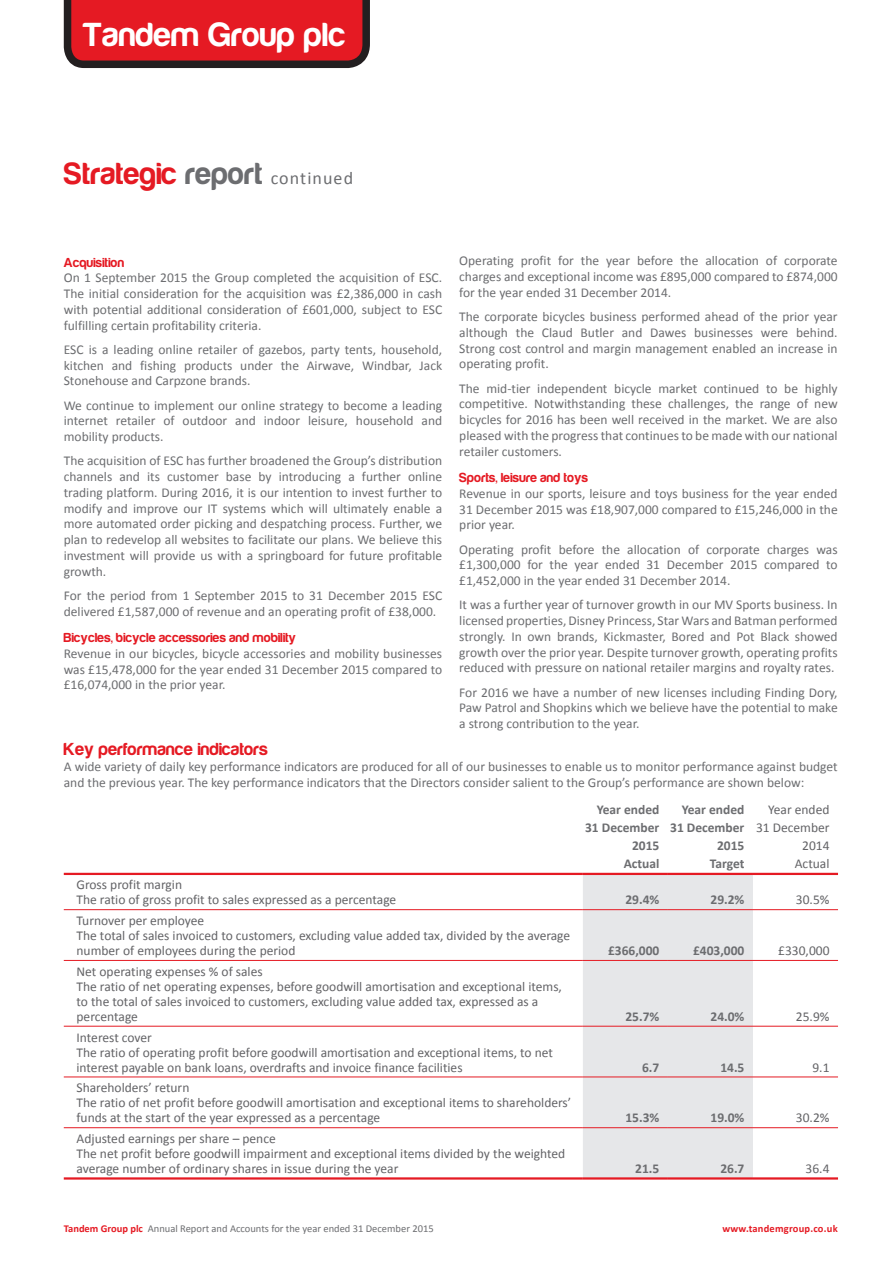
<style>
.page{position:relative;width:893px;height:1263px;background:#fff}
.page>*{position:absolute;margin:0;border:0;box-sizing:border-box;transform-origin:0 0}
.t1{font:700 34.5px "Harabara";letter-spacing:.02em;color:#fff}
.headingLevelOne{font:700 31.5px "Harabara";letter-spacing:.02em;color:#e51a23}
.headingLevelTwo{font:700 18px "Harabara";letter-spacing:.02em;color:#e51a23}
.Body{font:13.5px/15.8px "Calibri";color:#6c6d70;text-align:justify}
.TablePlainText{font:13.5px/15px "Calibri";color:#636366}
.TableDefault{font:700 13.5px "Calibri";color:#6c6d70}
.headingLevelThree{font:700 13.5px "Harabara";letter-spacing:.02em;color:#e51a23}
.TableHeader{font:700 13.5px/18px "Calibri";color:#6c6d70;text-align:right}
.TableDefault-2{font:13.5px "Calibri";color:#636366}
.TableHeader-2{font:13.5px/18px "Calibri";color:#636366;text-align:right}
.t2{font:10.5px "Calibri";color:#6c6d70}
.t3{font:700 10.5px "Calibri";letter-spacing:.02em;color:#e51a23}
.s1{color:#6c6d70}
.s2{font-family:"Calibri";font-weight:400;font-size:18px;color:#6c6d70}
.s3{font-weight:700;color:#e51a23}
</style>
<div class="page">
<div style="left:583px;top:875px;width:170px;height:302px;background:#e6e7e9"></div>
<hr style="left:64px;top:909px;width:519px;height:1px;background:#e51a23">
<hr style="left:64px;top:960px;width:519px;height:1px;background:#e51a23">
<hr style="left:64px;top:1026px;width:519px;height:1px;background:#e51a23">
<hr style="left:64px;top:1076px;width:519px;height:1px;background:#e51a23">
<hr style="left:583px;top:909px;width:85px;height:1px;background:#e51a23">
<hr style="left:668px;top:909px;width:85px;height:1px;background:#e51a23">
<hr style="left:753px;top:909px;width:85px;height:1px;background:#e51a23">
<hr style="left:583px;top:960px;width:85px;height:1px;background:#e51a23">
<hr style="left:668px;top:960px;width:85px;height:1px;background:#e51a23">
<hr style="left:753px;top:960px;width:85px;height:1px;background:#e51a23">
<hr style="left:583px;top:1026px;width:85px;height:1px;background:#e51a23">
<hr style="left:668px;top:1026px;width:85px;height:1px;background:#e51a23">
<hr style="left:753px;top:1026px;width:85px;height:1px;background:#e51a23">
<hr style="left:583px;top:1076px;width:85px;height:1px;background:#e51a23">
<hr style="left:668px;top:1076px;width:85px;height:1px;background:#e51a23">
<hr style="left:753px;top:1076px;width:85px;height:1px;background:#e51a23">
<hr style="left:64px;top:1177px;width:519px;height:2px;background:#e51a23">
<hr style="left:64px;top:1127px;width:519px;height:1px;background:#e51a23">
<hr style="left:64px;top:873px;width:519px;height:2px;background:#e51a23">
<hr style="left:583px;top:1177px;width:85px;height:2px;background:#e51a23">
<hr style="left:668px;top:1177px;width:85px;height:2px;background:#e51a23">
<hr style="left:583px;top:1127px;width:85px;height:1px;background:#e51a23">
<hr style="left:668px;top:1127px;width:85px;height:1px;background:#e51a23">
<hr style="left:583px;top:873px;width:85px;height:2px;background:#e51a23">
<hr style="left:668px;top:873px;width:85px;height:2px;background:#e51a23">
<hr style="left:753px;top:1177px;width:85px;height:2px;background:#e51a23">
<hr style="left:753px;top:1127px;width:85px;height:1px;background:#e51a23">
<hr style="left:753px;top:873px;width:85px;height:2px;background:#e51a23">
<svg style="left:63px;top:0;width:307px;height:68px;background:#c81d25"></svg>
<h1 class="t1" style="left:83px;top:17px;width:264px">Tandem Group plc</h1>
<p class="headingLevelOne" style="left:64px;top:157px;width:291px">Strategic <span class="s1">report</span> <span class="s2">continued</span></p>
<p class="headingLevelThree" style="left:64px;top:255px;width:62px">Acquisition</p>
<p class="Body" style="left:64px;top:270px;width:380px">On 1 September 2015 the Group completed the acquisition of ESC.<br>The initial consideration for the acquisition was £2,386,000 in cash with potential additional consideration of £601,000, subject to ESC fulfilling certain profitability criteria.</p>
<p class="Body" style="left:64px;top:342px;width:380px">ESC is a leading online retailer of gazebos, party tents, household, kitchen and fishing products under the Airwave, Windbar, Jack Stonehouse and Carpzone brands.</p>
<p class="Body" style="left:64px;top:397px;width:380px">We continue to implement our online strategy to become a leading internet retailer of outdoor and indoor leisure, household and mobility products.</p>
<p class="Body" style="left:64px;top:453px;width:380px">The acquisition of ESC has further broadened the Group’s distribution channels and its customer base by introducing a further online trading platform. During 2016, it is our intention to invest further to modify and improve our IT systems which will ultimately enable a more automated order picking and despatching process. Further, we plan to redevelop all websites to facilitate our plans. We believe this investment will provide us with a springboard for future profitable growth.</p>
<p class="Body" style="left:64px;top:588px;width:380px">For the period from 1 September 2015 to 31 December 2015 ESC delivered £1,587,000 of revenue and an operating profit of £38,000.</p>
<p class="headingLevelThree" style="left:64px;top:631px;width:234px">Bicycles, bicycle accessories and mobility</p>
<p class="Body" style="left:64px;top:646px;width:380px">Revenue in our bicycles, bicycle accessories and mobility businesses was £15,478,000 for the year ended 31 December 2015 compared to £16,074,000 in the prior year.</p>
<p class="Body" style="left:459px;top:253px;width:380px">Operating profit for the year before the allocation of corporate charges and exceptional income was £895,000 compared to £874,000 for the year ended 31 December 2014.</p>
<p class="Body" style="left:459px;top:309px;width:380px">The corporate bicycles business performed ahead of the prior year although the Claud Butler and Dawes businesses were behind.<br>Strong cost control and margin management enabled an increase in operating profit.</p>
<p class="Body" style="left:459px;top:380px;width:380px">The mid-tier independent bicycle market continued to be highly competitive. Notwithstanding these challenges, the range of new bicycles for 2016 has been well received in the market. We are also pleased with the progress that continues to be made with our national retailer customers.</p>
<p class="headingLevelThree" style="left:459px;top:471px;width:130px">Sports, leisure and toys</p>
<p class="Body" style="left:459px;top:485px;width:380px">Revenue in our sports, leisure and toys business for the year ended 31 December 2015 was £18,907,000 compared to £15,246,000 in the prior year.</p>
<p class="Body" style="left:459px;top:541px;width:380px">Operating profit before the allocation of corporate charges was £1,300,000 for the year ended 31 December 2015 compared to £1,452,000 in the year ended 31 December 2014.</p>
<p class="Body" style="left:459px;top:597px;width:380px">It was a further year of turnover growth in our MV Sports business. In licensed properties, Disney Princess, Star Wars and Batman performed strongly. In own brands, Kickmaster, Bored and Pot Black showed growth over the prior year. Despite turnover growth, operating profits reduced with pressure on national retailer margins and royalty rates.</p>
<p class="Body" style="left:459px;top:684px;width:380px">For 2016 we have a number of new licenses including Finding Dory, Paw Patrol and Shopkins which we believe have the potential to make a strong contribution to the year.</p>
<p class="headingLevelTwo" style="left:64px;top:740px;width:206px">Key performance indicators</p>
<p class="Body" style="left:64px;top:759px;width:775px">A wide variety of daily key performance indicators are produced for all of our businesses to enable us to monitor performance against budget and the previous year. The key performance indicators that the Directors consider salient to the Group’s performance are shown below:</p>
<p class="TableHeader" style="left:597px;top:800px;width:64px">Year ended</p>
<p class="TableHeader" style="left:585px;top:818px;width:76px">31 December<br>2015</p>
<p class="TableDefault" style="left:624px;top:854px;width:37px">Actual</p>
<p class="TableHeader" style="left:670px;top:800px;width:76px">Year ended<br>31 December<br>2015</p>
<p class="TableDefault" style="left:710px;top:854px;width:36px">Target</p>
<p class="TableHeader-2" style="left:756px;top:800px;width:75px">Year ended<br>31 December<br>2014</p>
<p class="TableDefault-2" style="left:795px;top:854px;width:36px">Actual</p>
<p class="TablePlainText" style="left:77px;top:877px;width:107px">Gross profit margin</p>
<p class="TablePlainText" style="left:77px;top:892px;width:321px">The ratio of gross profit to sales expressed as a percentage</p>
<p class="TableDefault" style="left:625px;top:891px;width:35px">29.4%</p>
<p class="TableDefault" style="left:710px;top:891px;width:35px">29.2%</p>
<p class="TableDefault-2" style="left:796px;top:891px;width:35px">30.5%</p>
<p class="TablePlainText" style="left:77px;top:913px;width:129px">Turnover per employee</p>
<p class="TablePlainText" style="left:77px;top:928px;width:495px">The total of sales invoiced to customers, excluding value added tax, divided by the average number of employees during the period</p>
<p class="TableDefault" style="left:608px;top:942px;width:53px">£366,000</p>
<p class="TableDefault" style="left:693px;top:942px;width:53px">£403,000</p>
<p class="TableDefault-2" style="left:778px;top:942px;width:53px">£330,000</p>
<p class="TablePlainText" style="left:77px;top:964px;width:188px">Net operating expenses % of sales</p>
<p class="TablePlainText" style="left:77px;top:979px;width:487px">The ratio of net operating expenses, before goodwill amortisation and exceptional items, to the total of sales invoiced to customers, excluding value added tax, expressed as a percentage</p>
<p class="TablePlainText" style="left:77px;top:1030px;width:77px">Interest cover</p>
<p class="TablePlainText" style="left:77px;top:1045px;width:478px">The ratio of operating profit before goodwill amortisation and exceptional items, to net interest payable on bank loans, overdrafts and invoice finance facilities</p>
<p class="TablePlainText" style="left:77px;top:1080px;width:114px">Shareholders’ return</p>
<p class="TablePlainText" style="left:77px;top:1095px;width:496px">The ratio of net profit before goodwill amortisation and exceptional items to shareholders’ funds at the start of the year expressed as a percentage</p>
<p class="TablePlainText" style="left:77px;top:1131px;width:201px">Adjusted earnings per share – pence</p>
<p class="TablePlainText" style="left:77px;top:1146px;width:490px">The net profit before goodwill impairment and exceptional items divided by the weighted average number of ordinary shares in issue during the year</p>
<p class="TableDefault" style="left:625px;top:1008px;width:35px">25.7%</p>
<p class="TableDefault" style="left:710px;top:1008px;width:35px">24.0%</p>
<p class="TableDefault-2" style="left:796px;top:1008px;width:35px">25.9%</p>
<p class="TableDefault" style="left:642px;top:1058px;width:19px">6.7</p>
<p class="TableDefault" style="left:720px;top:1058px;width:26px">14.5</p>
<p class="TableDefault-2" style="left:812px;top:1058px;width:19px">9.1</p>
<p class="TableDefault" style="left:625px;top:1109px;width:35px">15.3%</p>
<p class="TableDefault" style="left:710px;top:1109px;width:35px">19.0%</p>
<p class="TableDefault-2" style="left:796px;top:1109px;width:35px">30.2%</p>
<p class="TableDefault" style="left:635px;top:1160px;width:26px">21.5</p>
<p class="TableDefault" style="left:720px;top:1160px;width:26px">26.7</p>
<p class="TableDefault-2" style="left:806px;top:1160px;width:25px">36.4</p>
<p class="t2" style="left:64px;top:1222px;width:371px"><span class="s3">Tandem Group plc</span> Annual Report and Accounts for the year ended 31 December 2015</p>
<p class="t3" style="left:722px;top:1222px;width:117px">www.tandemgroup.co.uk</p>
</div>
